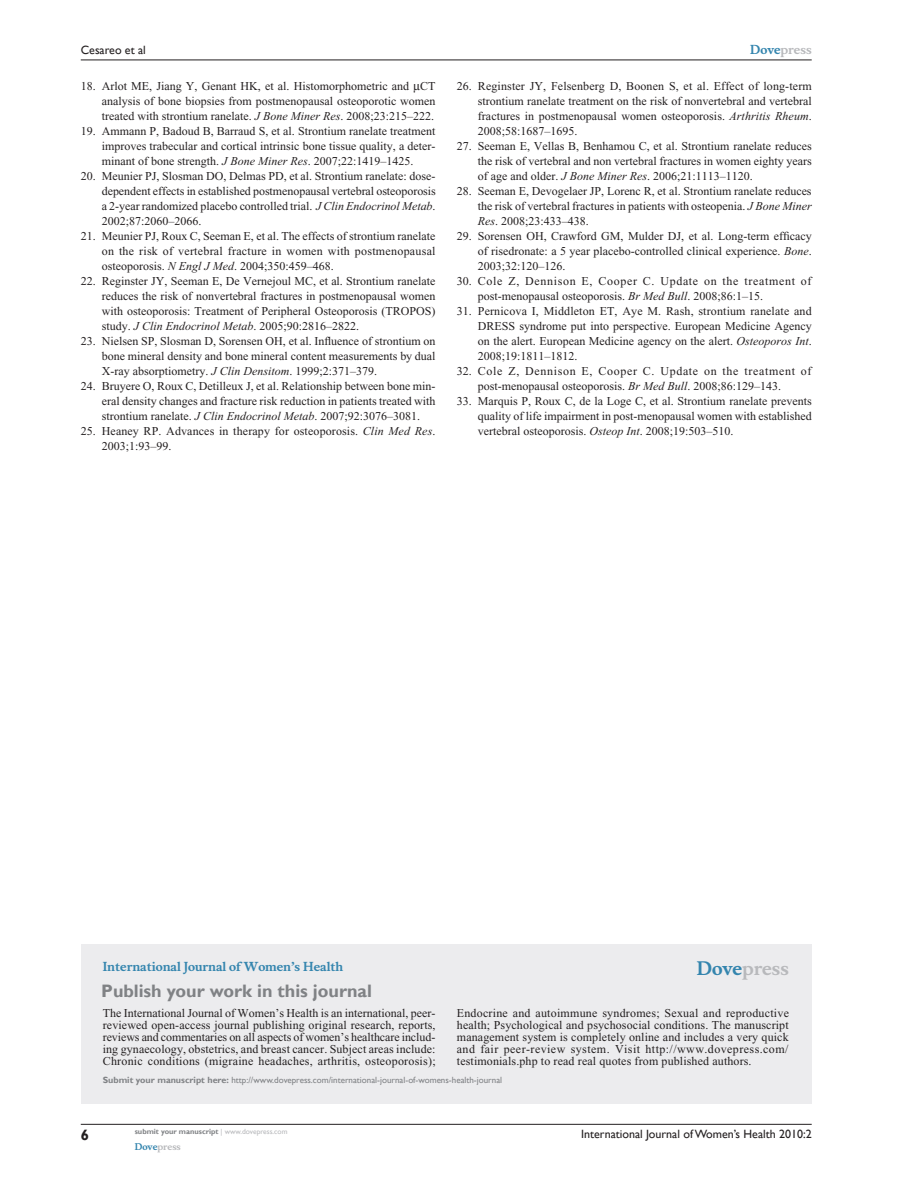
<style>
.page{position:relative;width:918px;height:1188px;background:#fff}
.page>*{position:absolute;margin:0;border:0;box-sizing:border-box;transform-origin:0 0}
.t1{font:700 18px "Gill Sans";color:#808285}
.t2{font:700 18px "Musee";color:#b8b9bc}
.t3{font:12px/15px "Times New Roman";color:#231f20;text-align:justify}
.t4{font:12px/15px "Times New Roman";letter-spacing:.03em;color:#231f20}
.t5{font:12px/15px "Times New Roman";letter-spacing:.055em;color:#231f20}
.t6{font:12px "Gill Sans";color:#231f20}
.t7{font:700 12px "Musee";color:#3485ae}
.t8{font:700 12px "Musee";color:#b8b9bc}
.t9{font:9px "Gill Sans";color:#808285}
.t10{font:700 9px "Musee";color:#b8b9bc}
.t11{font:700 7.5px "Gill Sans";color:#808285}
.s1{color:#3485ae}
.s2{font-style:italic}
.s3{font-weight:700}
.s4{font-weight:400;color:#b8b9bc}
</style>
<div class="page">
<div style="left:81px;top:944px;width:731px;height:159px;background:#ececee"></div>
<hr style="left:81px;top:1124px;width:731px;height:1px;background:#231f20">
<hr style="left:81px;top:60px;width:731px;height:1px;background:#231f20">
<p class="t6" style="left:81px;top:43px;width:67px">Cesareo et al</p>
<p class="t8" style="left:750px;top:43px;width:63px"><span class="s1">Dove</span>press</p>
<p class="t3" style="left:102px;top:79px;width:335px;text-indent:-21px">18. Arlot ME, Jiang Y, Genant HK, et al. Histomorphometric and CT analysis of bone biopsies from postmenopausal osteoporotic women treated with strontium ranelate. <span class="s2">J Bone Miner Res</span>. 2008;23:215–222.</p>
<p class="t3" style="left:102px;top:124px;width:335px;text-indent:-21px">19. Ammann P, Badoud B, Barraud S, et al. Strontium ranelate treatment improves trabecular and cortical intrinsic bone tissue quality, a deter&shy;minant of bone strength. <span class="s2">J Bone Miner Res</span>. 2007;22:1419–1425.</p>
<p class="t3" style="left:102px;top:169px;width:336px;text-indent:-21px">20. Meunier PJ, Slosman DO, Delmas PD, et al. Strontium ranelate: dose&shy;dependent effects in established postmenopausal vertebral osteoporosis a 2-year randomized placebo controlled trial. <span class="s2">J Clin Endocrinol Metab</span>.<br>2002;87:2060–2066.</p>
<p class="t3" style="left:102px;top:229px;width:335px;text-indent:-21px">21. Meunier PJ, Roux C, Seeman E, et al. The effects of strontium ranelate on the risk of vertebral fracture in women with postmenopausal osteoporosis. <span class="s2">N Engl J Med</span>. 2004;350:459–468.</p>
<p class="t3" style="left:102px;top:274px;width:335px;text-indent:-21px">22. Reginster JY, Seeman E, De Vernejoul MC, et al. Strontium ranelate reduces the risk of nonvertebral fractures in postmenopausal women with osteoporosis: Treatment of Peripheral Osteoporosis (TROPOS) study. <span class="s2">J Clin Endocrinol Metab</span>. 2005;90:2816–2822.</p>
<p class="t3" style="left:102px;top:334px;width:335px;text-indent:-21px">23. Nielsen SP, Slosman D, Sorensen OH, et al. Influence of strontium on bone mineral density and bone mineral content measurements by dual X-ray absorptiometry. <span class="s2">J Clin Densitom</span>. 1999;2:371–379.</p>
<p class="t3" style="left:102px;top:379px;width:335px;text-indent:-21px">24. Bruyere O, Roux C, Detilleux J, et al. Relationship between bone min&shy;eral density changes and fracture risk reduction in patients treated with strontium ranelate. <span class="s2">J Clin Endocrinol Metab</span>. 2007;92:3076–3081.</p>
<p class="t3" style="left:102px;top:424px;width:335px;text-indent:-21px">25. Heaney RP. Advances in therapy for osteoporosis. <span class="s2">Clin Med Res</span>.<br>2003;1:93–99.</p>
<p class="t3" style="left:478px;top:79px;width:335px;text-indent:-21px">26. Reginster JY, Felsenberg D, Boonen S, et al. Effect of long-term strontium ranelate treatment on the risk of nonvertebral and vertebral fractures in postmenopausal women osteoporosis. <span class="s2">Arthritis Rheum</span>.<br>2008;58:1687–1695.</p>
<p class="t3" style="left:478px;top:139px;width:335px;text-indent:-21px">27. Seeman E, Vellas B, Benhamou C, et al. Strontium ranelate reduces the risk of vertebral and non vertebral fractures in women eighty years of age and older. <span class="s2">J Bone Miner Res</span>. 2006;21:1113–1120.</p>
<p class="t3" style="left:478px;top:184px;width:335px;text-indent:-21px">28. Seeman E, Devogelaer JP, Lorenc R, et al. Strontium ranelate reduces the risk of vertebral fractures in patients with osteopenia. <span class="s2">J Bone Miner Res</span>. 2008;23:433–438.</p>
<p class="t3" style="left:478px;top:229px;width:335px;text-indent:-21px">29. Sorensen OH, Crawford GM, Mulder DJ, et al. Long-term efficacy of risedronate: a 5 year placebo-controlled clinical experience. <span class="s2">Bone</span>.<br>2003;32:120–126.</p>
<p class="t5" style="left:478px;top:274px;width:335px;text-indent:-21px">30. Cole Z, Dennison E, Cooper C. Update on the treatment of post-menopausal osteoporosis. <span class="s2">Br Med Bull</span>. 2008;86:1–15.</p>
<p class="t3" style="left:478px;top:304px;width:335px;text-indent:-21px">31. Pernicova I, Middleton ET, Aye M. Rash, strontium ranelate and DRESS syndrome put into perspective. European Medicine Agency on the alert. European Medicine agency on the alert. <span class="s2">Osteoporos Int</span>.<br>2008;19:1811–1812.</p>
<p class="t4" style="left:478px;top:364px;width:335px;text-indent:-21px">32. Cole Z, Dennison E, Cooper C. Update on the treatment of post-menopausal osteoporosis. <span class="s2">Br Med Bull</span>. 2008;86:129–143.</p>
<p class="t3" style="left:478px;top:394px;width:335px;text-indent:-21px">33. Marquis P, Roux C, de la Loge C, et al. Strontium ranelate prevents quality of life impairment in post-menopausal women with established vertebral osteoporosis. <span class="s2">Osteop Int</span>. 2008;19:503–510.</p>
<p class="t7" style="left:103px;top:959px;width:242px">International Journal of Women’s Health</p>
<h1 class="t1" style="left:101px;top:980px;width:272px">Publish your work in this journal</h1>
<h1 class="t2" style="left:697px;top:958px;width:94px"><span class="s1">Dove</span>press</h1>
<p class="t3" style="left:103px;top:1007px;width:334px;line-height:12px">The International Journal of Women’s Health is an international, peer&shy;reviewed open-access journal publishing original research, reports, reviews and commentaries on all aspects of women’s healthcare includ&shy;ing gynaecology, obstetrics, and breast cancer. Subject areas include:<br>Chronic conditions (migraine headaches, arthritis, osteoporosis);</p>
<p class="t3" style="left:457px;top:1007px;width:334px;line-height:12px">Endocrine and autoimmune syndromes; Sexual and reproductive health; Psychological and psychosocial conditions. The manuscript management system is completely online and includes a very quick and fair peer-review system. Visit http://www.dovepress.com/ testimonials.php to read real quotes from published authors.</p>
<p class="t9" style="left:103px;top:1075px;width:401px"><span class="s3">Submit your manuscript here:</span> http://www.dovepress.com/international-journal-of-womens-health-journal</p>
<p class="t11" style="left:135px;top:1127px;width:154px">submit your manuscript <span class="s4">| www.dovepress.com</span></p>
<p class="t10" style="left:135px;top:1141px;width:48px"><span class="s1">Dove</span>press</p>
<p class="t6" style="left:581px;top:1127px;width:232px">International Journal of Women’s Health 2010:2</p>
</div>
